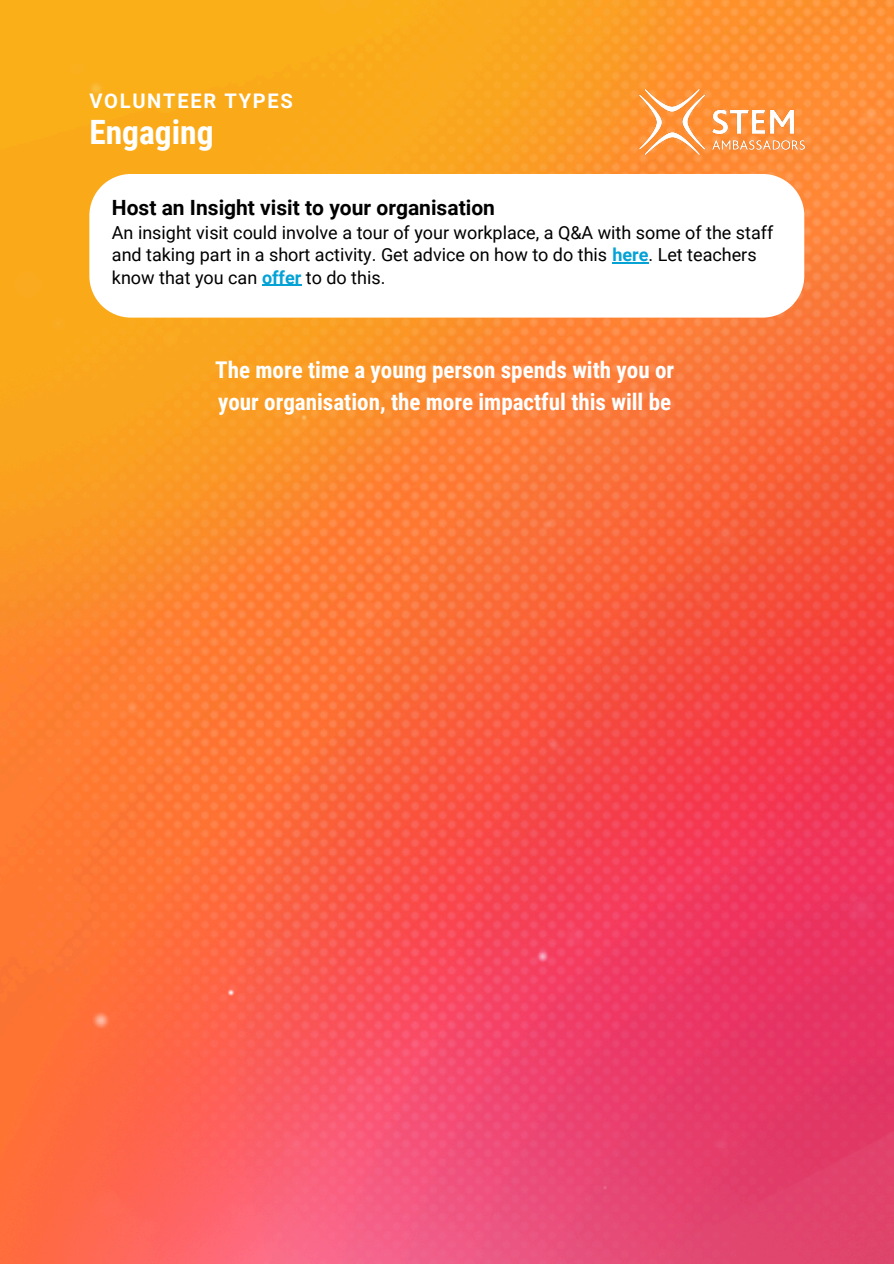
<style>
.page{position:relative;width:894px;height:1264px;background:#fff}
.page>*{position:absolute;margin:0;border:0;box-sizing:border-box;transform-origin:0 0}
.t1{font:700 33.45px "Roboto Condensed";color:#fff}
.t2{font:700 23.1px/31.8px "Roboto Condensed";color:#fff}
.t3{font:700 21px "Roboto";color:#000}
.t4{font:700 20.1px "Roboto";letter-spacing:.085em;color:#fff}
.t5{font:18px/22.5px "Roboto";color:#000}
.s1{font-weight:700;color:#04a2d5}
</style>
<div class="page">
<img style="left:0;top:0;width:893px;height:1263px">
<img style="left:639px;top:89px;width:165px;height:66px">
<svg style="left:89px;top:174px;width:715px;height:143px"></svg>
<hr style="left:612px;top:262px;width:36px;height:1px;background:#04a2d5">
<hr style="left:262px;top:285px;width:39px;height:1px;background:#04a2d5">
<p class="t4" style="left:89px;top:89px;width:205px">VOLUNTEER TYPES</p>
<p class="t1" style="left:89px;top:113px;width:126px">Engaging</p>
<p class="t3" style="left:112px;top:195px;width:384px">Host an Insight visit to your organisation</p>
<p class="t5" style="left:112px;top:221px;width:662px">An insight visit could involve a tour of your workplace, a Q&amp;A with some of the staff and taking part in a short activity. Get advice on how to do this <span class="s1">here</span>. Let teachers know that you can <span class="s1">offer</span> to do this.</p>
<h2 class="t2" style="left:215px;top:354px;width:460px">The more time a young person spends with you or your organisation, the more impactful this will be</h2>
</div>
